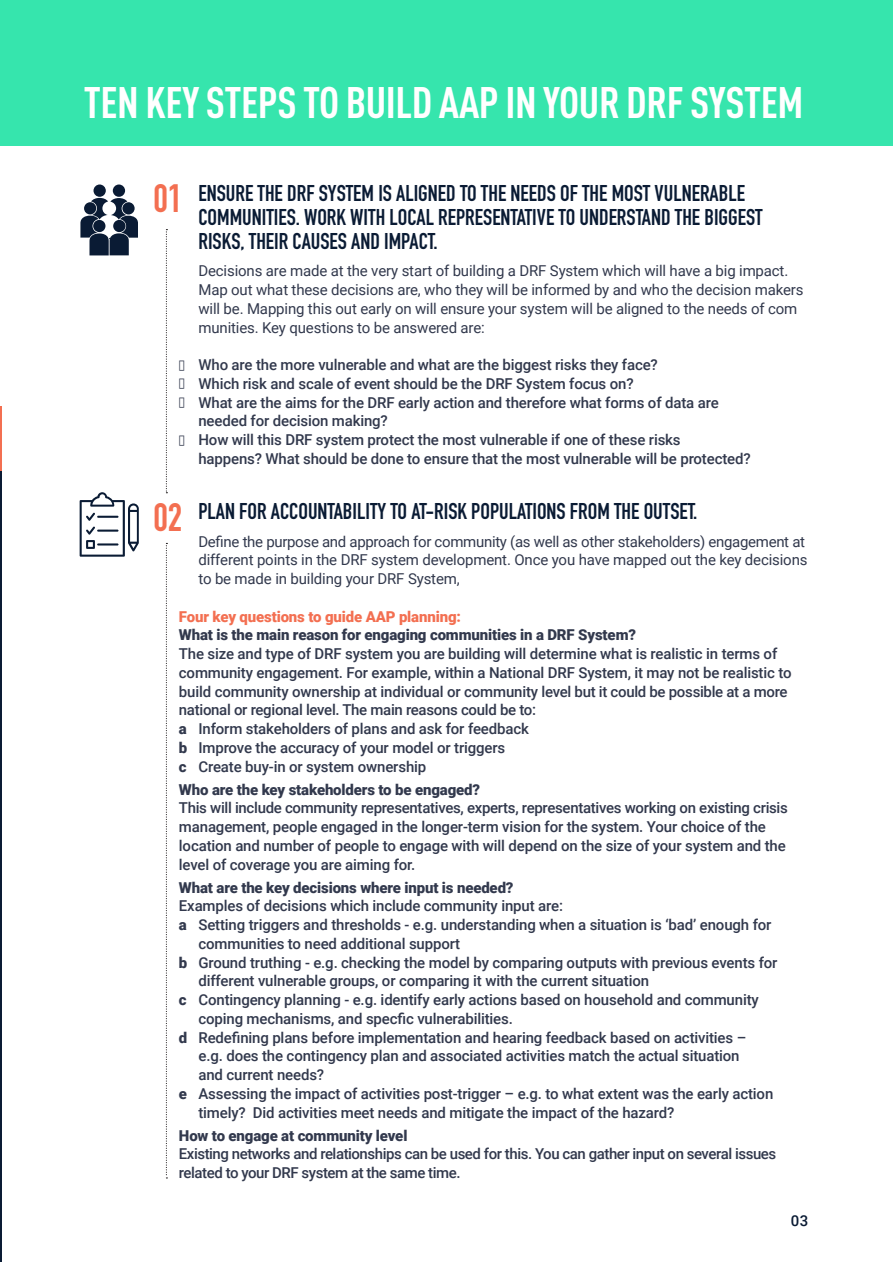
<style>
.page{position:relative;width:893px;height:1263px;background:#fff}
.page>*{position:absolute;margin:0;border:0;box-sizing:border-box;transform-origin:0 0}
.body_copy{font:700 condensed 43.5px "DINOT";letter-spacing:-.01em;color:#fff}
.t1{font:700 39px "DIN Condensed";color:#f36f51}
.t2{font:700 22.5px/24px "DIN Condensed";color:#0a1b34}
.body_copy-2{font:500 15px/18.8px "Roboto";letter-spacing:-.01em;color:#32394d}
.body_copy-3{font:15px/18.8px "Roboto";letter-spacing:-.01em;color:#32394d}
.body_copy-4{font:900 15px "Roboto";letter-spacing:-.01em;color:#32394d}
.body_copy-5{font:500 15px/18.8px "Roboto";letter-spacing:-.03em;color:#32394d}
.body_copy-6{font:900 15px "Roboto";letter-spacing:-.01em;color:#f36f51}
.t3{font:500 15px "Roboto";color:#0a1b34}
.s1{font-weight:900}
</style>
<div class="page">
<div style="left:0;top:0;width:893px;height:145px;background:#36e5ad"></div>
<hr style="left:0;top:424px;width:1px;height:838px;background:#0a1b34">
<hr style="left:0;top:406px;width:1px;height:65px;background:#f36f51">
<svg style="left:166px;top:229px;width:1px;height:264px"></svg>
<svg style="left:166px;top:543px;width:1px;height:635px"></svg>
<div style="left:113px;top:184px;width:12px;height:13px;background:#0a1b34;border-radius:50%"></div>
<div style="left:94px;top:184px;width:12px;height:13px;background:#0a1b34;border-radius:50%"></div>
<svg style="left:80px;top:198px;width:58px;height:57px"></svg>
<svg style="left:80px;top:492px;width:59px;height:65px"></svg>
<p class="body_copy" style="left:84px;top:70px;width:721px">TEN KEY STEPS TO BUILD AAP IN YOUR DRF SYSTEM</p>
<p class="t1" style="left:153px;top:172px;width:31px">01</p>
<p class="t2" style="left:198px;top:181px;width:566px">ENSURE THE DRF SYSTEM IS ALIGNED TO THE NEEDS OF THE MOST VULNERABLE<br>COMMUNITIES. WORK WITH LOCAL REPRESENTATIVE TO UNDERSTAND THE BIGGEST<br>RISKS, THEIR CAUSES AND IMPACT.</p>
<p class="body_copy-3" style="left:198px;top:261px;width:606px">Decisions are made at the very start of building a DRF System which will have a big impact.<br>Map out what these decisions are, who they will be informed by and who the decision makers will be. Mapping this out early on will ensure your system will be aligned to the needs of com munities. Key questions to be answered are:</p>
<p class="body_copy-2" style="left:179px;top:355px;width:480px">● Who are the more vulnerable and what are the biggest risks they face?</p>
<p class="body_copy-2" style="left:179px;top:373px;width:456px">● Which risk and scale of event should be the DRF System focus on?</p>
<p class="body_copy-2" style="left:198px;top:392px;width:522px;text-indent:-20px">● What are the aims for the DRF early action and therefore what forms of data are needed for decision making?</p>
<p class="body_copy-2" style="left:198px;top:430px;width:554px;text-indent:-20px">● How will this DRF system protect the most vulnerable if one of these risks<br>happens? What should be done to ensure that the most vulnerable will be protected?</p>
<p class="t2" style="left:198px;top:499px;width:500px">PLAN FOR ACCOUNTABILITY TO AT-RISK POPULATIONS FROM THE OUTSET.</p>
<p class="body_copy-3" style="left:198px;top:531px;width:611px">Define the purpose and approach for community (as well as other stakeholders) engagement at different points in the DRF system development. Once you have mapped out the key decisions to be made in building your DRF System,</p>
<p class="body_copy-6" style="left:179px;top:606px;width:284px">Four key questions to guide AAP planning:</p>
<p class="body_copy-4" style="left:179px;top:624px;width:459px">What is the main reason for engaging communities in a DRF System?</p>
<p class="body_copy-2" style="left:179px;top:644px;width:614px">The size and type of DRF system you are building will determine what is realistic in terms of community engagement. For example, within a National DRF System, it may not be realistic to build community ownership at individual or community level but it could be possible at a more national or regional level. The main reasons could be to:</p>
<p class="body_copy-2" style="left:179px;top:719px;width:351px"><span class="s1">a</span> Inform stakeholders of plans and ask for feedback</p>
<p class="body_copy-2" style="left:179px;top:737px;width:328px"><span class="s1">b</span> Improve the accuracy of your model or triggers</p>
<p class="body_copy-2" style="left:179px;top:756px;width:249px"><span class="s1">c</span> Create buy-in or system ownership</p>
<p class="body_copy-4" style="left:179px;top:779px;width:303px">Who are the key stakeholders to be engaged?</p>
<p class="body_copy-2" style="left:179px;top:798px;width:610px">This will include community representatives, experts, representatives working on existing crisis management, people engaged in the longer-term vision for the system. Your choice of the location and number of people to engage with will depend on the size of your system and the level of coverage you are aiming for.</p>
<p class="body_copy-4" style="left:179px;top:877px;width:336px">What are the key decisions where input is needed?</p>
<p class="body_copy-2" style="left:179px;top:896px;width:386px">Examples of decisions which include community input are:</p>
<p class="body_copy-2" style="left:198px;top:915px;width:574px;text-indent:-20px"><span class="s1">a</span> Setting triggers and thresholds - e.g. understanding when a situation is ‘bad’ enough for communities to need additional support</p>
<p class="body_copy-2" style="left:198px;top:952px;width:581px;text-indent:-20px"><span class="s1">b</span> Ground truthing - e.g. checking the model by comparing outputs with previous events for different vulnerable groups, or comparing it with the current situation</p>
<p class="body_copy-2" style="left:198px;top:990px;width:562px;text-indent:-20px"><span class="s1">c</span> Contingency planning - e.g. identify early actions based on household and community coping mechanisms, and specfic vulnerabilities.</p>
<p class="body_copy-2" style="left:198px;top:1027px;width:549px;text-indent:-20px"><span class="s1">d</span> Redefining plans before implementation and hearing feedback based on activities – e.g. does the contingency plan and associated activities match the actual situation and current needs?</p>
<p class="body_copy-2" style="left:198px;top:1083px;width:576px;text-indent:-20px"><span class="s1">e</span> Assessing the impact of activities post-trigger – e.g. to what extent was the early action timely? Did activities meet needs and mitigate the impact of the hazard?</p>
<p class="body_copy-4" style="left:179px;top:1125px;width:230px">How to engage at community level</p>
<p class="body_copy-5" style="left:179px;top:1144px;width:599px">Existing networks and relationships can be used for this. You can gather input on several issues related to your DRF system at the same time.</p>
<p class="t1" style="left:153px;top:491px;width:31px">02</p>
<p class="t3" style="left:791px;top:1210px;width:19px">03</p>
</div>
